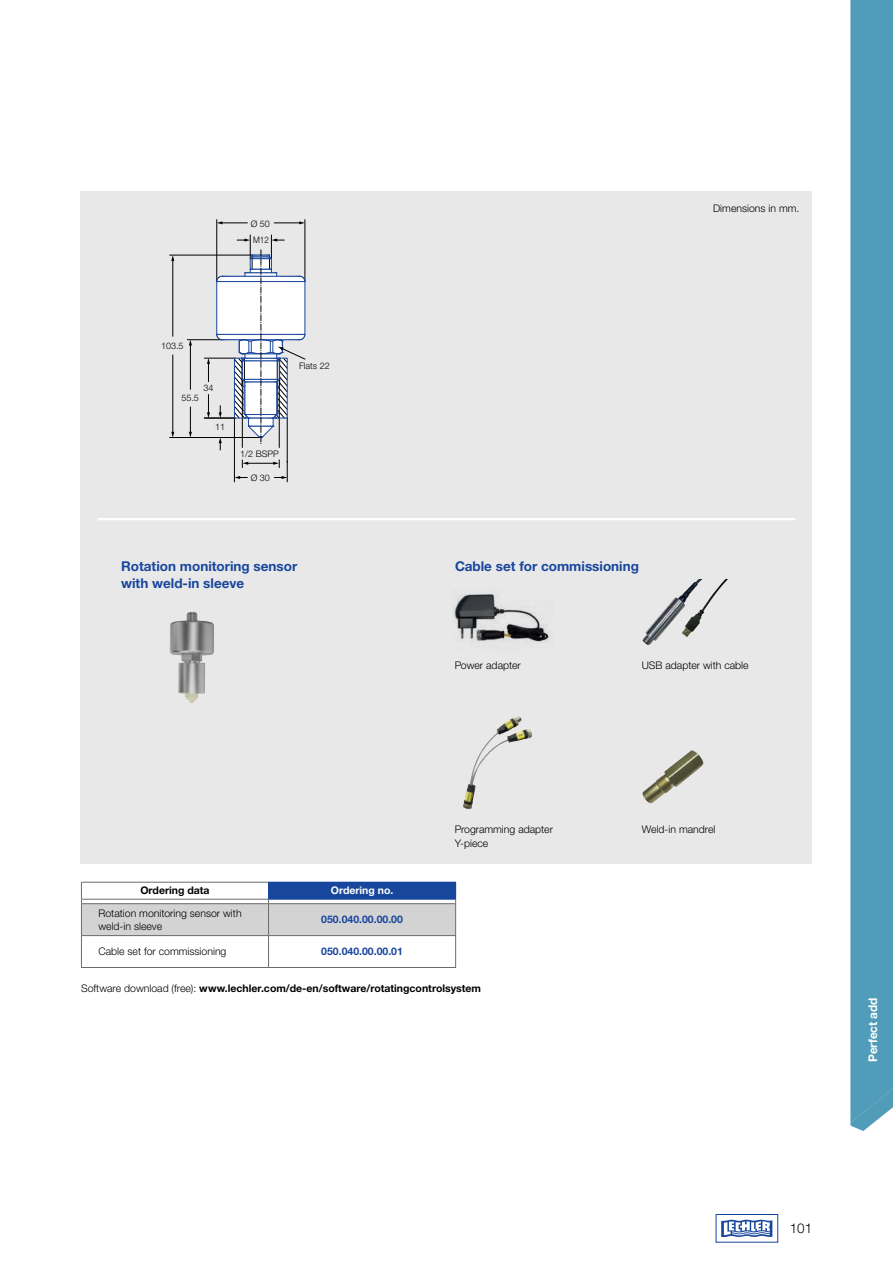
<style>
.page{position:relative;width:893px;height:1263px;background:#fff}
.page>*{position:absolute;margin:0;border:0;box-sizing:border-box;transform-origin:0 0}
.t1{font:700 13.5px/17.2px "Helvetica Neue LTW1 G";color:#18469d}
.t2{font:300 13.5px "Helvetica Neue LTW1 G";color:#000}
.t3{font:700 12px "Helvetica Neue LTW1 G";letter-spacing:-.01em;color:#fff}
.t4{font:300 10.5px/13.5px "Helvetica Neue LTW1 G";color:#000}
.t5{font:700 10.5px "Helvetica Neue LTW1 G";color:#000}
.t6{font:700 10.5px "Helvetica Neue LTW1 G";color:#18469d}
.t7{font:700 10.5px "Helvetica Neue LTW1 G";color:#fff}
.t8{font:300 9px/16.8px "Helvetica Neue LTW1 G";color:#000}
.s1{font-weight:300}
</style>
<div class="page">
<div style="left:81px;top:191px;width:731px;height:673px;background:#e8e8e8"></div>
<hr style="left:81px;top:935px;width:1px;height:32px;background:#6b6b6b">
<hr style="left:268px;top:936px;width:1px;height:31px;background:#6b6b6b">
<hr style="left:81px;top:967px;width:188px;height:1px;background:#6b6b6b">
<hr style="left:82px;top:935px;width:187px;height:1px;background:#6b6b6b">
<hr style="left:269px;top:935px;width:187px;height:1px;background:#6b6b6b">
<hr style="left:455px;top:936px;width:1px;height:31px;background:#6b6b6b">
<hr style="left:269px;top:967px;width:187px;height:1px;background:#6b6b6b">
<svg style="left:81px;top:882px;width:375px;height:53px"></svg>
<hr style="left:268px;top:899px;width:188px;height:1px;background:#18469d">
<img style="left:642px;top:750px;width:62px;height:53px">
<img style="left:453px;top:594px;width:97px;height:49px">
<img style="left:642px;top:579px;width:86px;height:66px">
<img style="left:463px;top:716px;width:69px;height:93px">
<img style="left:170px;top:612px;width:44px;height:91px">
<hr style="left:98px;top:518px;width:697px;height:2px;background:#fff">
<hr style="left:305px;top:220px;width:1px;height:62px;background:#000">
<hr style="left:216px;top:220px;width:1px;height:62px;background:#000">
<hr style="left:170px;top:255px;width:82px;height:1px;background:#000">
<hr style="left:170px;top:437px;width:91px;height:1px;background:#000">
<hr style="left:187px;top:339px;width:35px;height:1px;background:#000">
<hr style="left:287px;top:417px;width:1px;height:45px;background:#000">
<hr style="left:234px;top:418px;width:1px;height:64px;background:#000">
<hr style="left:204px;top:358px;width:31px;height:1px;background:#000">
<hr style="left:204px;top:418px;width:31px;height:1px;background:#000">
<hr style="left:173px;top:355px;width:1px;height:78px;background:#000">
<hr style="left:173px;top:260px;width:1px;height:76px;background:#000">
<svg style="left:171px;top:255px;width:3px;height:6px"></svg>
<hr style="left:190px;top:344px;width:1px;height:45px;background:#000">
<svg style="left:189px;top:340px;width:3px;height:5px"></svg>
<svg style="left:189px;top:407px;width:3px;height:30px"></svg>
<svg style="left:207px;top:394px;width:3px;height:24px"></svg>
<svg style="left:207px;top:358px;width:3px;height:24px"></svg>
<svg style="left:234px;top:460px;width:54px;height:22px"></svg>
<svg style="left:217px;top:221px;width:30px;height:3px"></svg>
<svg style="left:274px;top:221px;width:31px;height:3px"></svg>
<svg style="left:216px;top:235px;width:90px;height:215px"></svg>
<div style="left:716px;top:1214px;width:62px;height:28px;border:1px solid #18469d"></div>
<svg style="left:721px;top:1219px;width:51px;height:18px"></svg>
<div style="left:850px;top:0;width:43px;height:1071px;background:#509cb9"></div>
<svg style="left:850px;top:1071px;width:43px;height:60px"></svg>
<p class="t8" style="left:251px;top:215px;width:21px">Ø 50<br>M12</p>
<p class="t8" style="left:161px;top:337px;width:24px">103.5</p>
<p class="t8" style="left:204px;top:380px;width:12px">34</p>
<p class="t8" style="left:181px;top:390px;width:19px">55.5</p>
<p class="t8" style="left:215px;top:418px;width:12px">11</p>
<p class="t8" style="left:240px;top:445px;width:40px">1/2 BSPP</p>
<p class="t8" style="left:251px;top:469px;width:21px">Ø 30</p>
<p class="t8" style="left:299px;top:357px;width:32px">Flats 22</p>
<p class="t1" style="left:121px;top:557px;width:178px">Rotation monitoring sensor with weld-in sleeve</p>
<p class="t1" style="left:455px;top:557px;width:185px">Cable set for commissioning</p>
<p class="t4" style="left:713px;top:201px;width:88px">Dimensions in mm.</p>
<p class="t4" style="left:455px;top:658px;width:68px">Power adapter</p>
<p class="t4" style="left:455px;top:823px;width:100px">Programming adapter<br>Y-piece</p>
<p class="t5" style="left:140px;top:884px;width:71px">Ordering data</p>
<p class="t7" style="left:331px;top:884px;width:64px">Ordering no.</p>
<p class="t4" style="left:98px;top:906px;width:145px">Rotation monitoring sensor with weld-in sleeve</p>
<p class="t6" style="left:321px;top:913px;width:83px">050.040.00.00.00</p>
<p class="t4" style="left:98px;top:945px;width:130px">Cable set for commissioning</p>
<p class="t6" style="left:321px;top:945px;width:83px">050.040.00.00.01</p>
<p class="t5" style="left:81px;top:982px;width:401px"><span class="s1">Software download (free):</span> www.lechler.com/de-en/software/rotatingcontrolsystem</p>
<p class="t4" style="left:642px;top:658px;width:109px">USB adapter with cable</p>
<p class="t4" style="left:642px;top:823px;width:75px">Weld-in mandrel</p>
<p class="t3" style="left:865px;top:1062px;width:65px;rotate:-90deg">Perfect add</p>
<p class="t2" style="left:790px;top:1220px;width:24px">101</p>
</div>
